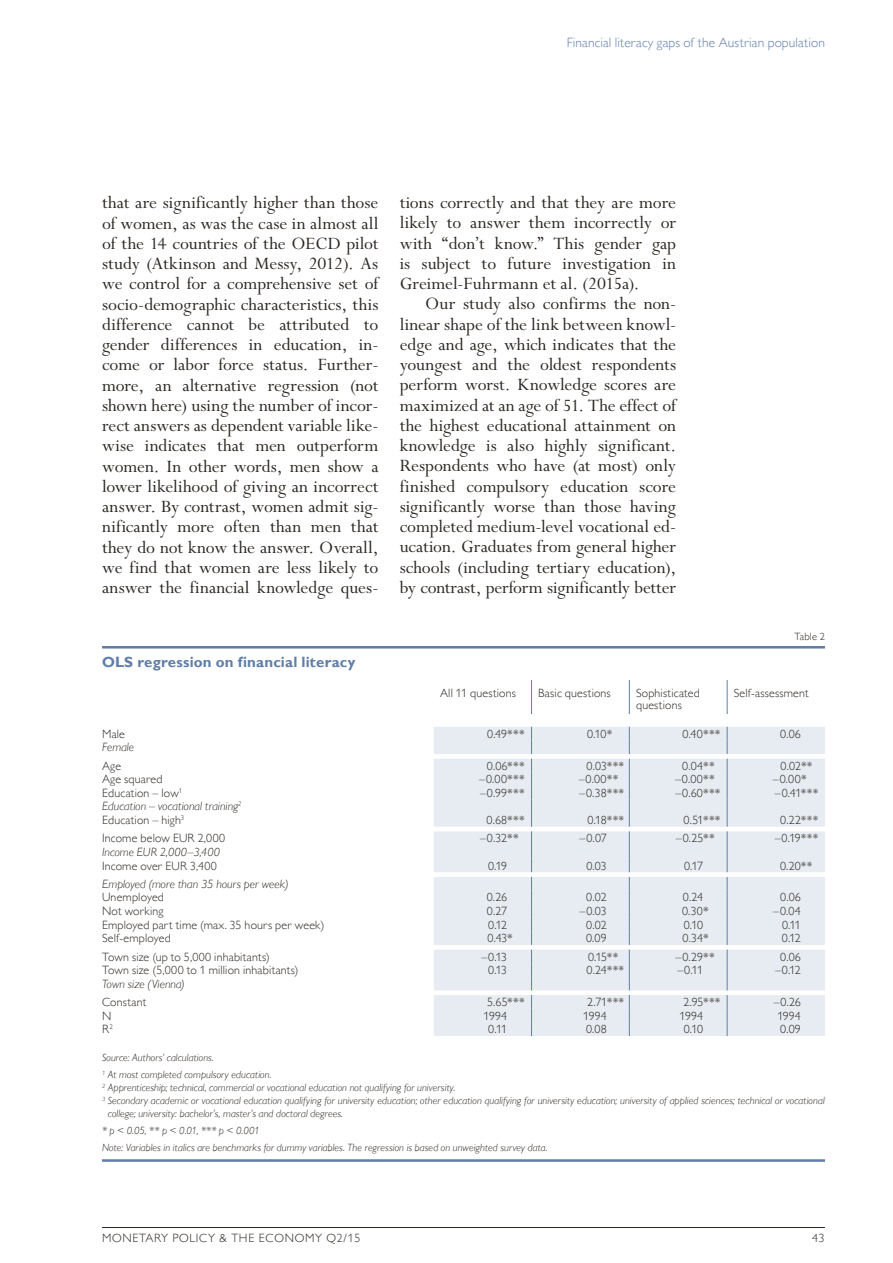
<style>
.page{position:relative;width:893px;height:1263px;background:#fff}
.page>*{position:absolute;margin:0;border:0;box-sizing:border-box;transform-origin:0 0}
.t1{font:19.5px/20.2px "Perpetua Std";color:#2b2620;text-align:justify}
.t2{font:700 15px "Gill Sans MT Pro";letter-spacing:.01em;color:#607ea9}
.t3{font:300 13.5px "Gill Sans MT Pro";letter-spacing:.01em;color:#607ea9}
.t4{font:300 12px/12.8px "Gill Sans MT Pro";letter-spacing:.015em;color:#2b2620}
.t5{font:italic 300 12px/13.6px "Gill Sans MT Pro";letter-spacing:.005em;color:#2b2620}
.t6{font:300 12px "Gill Sans MT Pro";letter-spacing:.06em;color:#2b2620}
.t7{font:italic 300 10.5px/17px "Gill Sans MT Pro";letter-spacing:.01em;color:#2b2620}
.t8{font:300 10.5px "Gill Sans MT Pro";letter-spacing:.02em;color:#2b2620}
.s1{font-style:normal}
</style>
<div class="page">
<hr style="left:102px;top:1227px;width:723px;height:1px;background:#2b2620">
<svg style="left:434px;top:727px;width:391px;height:309px;fill:#e7ecf2"></svg>
<svg style="left:531px;top:727px;width:1px;height:309px"></svg>
<svg style="left:629px;top:727px;width:1px;height:309px"></svg>
<svg style="left:727px;top:727px;width:1px;height:309px"></svg>
<hr style="left:531px;top:680px;width:1px;height:34px;background:#607ea9">
<hr style="left:629px;top:680px;width:1px;height:34px;background:#607ea9">
<hr style="left:727px;top:680px;width:1px;height:34px;background:#607ea9">
<hr style="left:102px;top:646px;width:723px;height:2px;background:#607ea9">
<hr style="left:102px;top:1159px;width:723px;height:3px;background:#607ea9">
<p class="t3" style="left:567px;top:35px;width:260px">Financial literacy gaps of the Austrian population</p>
<p class="t1" style="left:102px;top:193px;width:278px">that are significantly higher than those of women, as was the case in almost all of the 14 countries of the OECD pilot study (Atkinson and Messy, 2012). As we control for a comprehensive set of socio-demographic characteristics, this difference cannot be attributed to gender differences in education, in&shy;come or labor force status. Further&shy;more, an alternative regression (not shown here) using the number of incor&shy;rect answers as dependent variable like&shy;wise indicates that men outperform women. In other words, men show a lower likelihood of giving an incorrect answer. By contrast, women admit sig&shy;nificantly more often than men that they do not know the answer. Overall, we find that women are less likely to answer the financial knowledge ques-</p>
<p class="t1" style="left:400px;top:193px;width:278px">tions correctly and that they are more likely to answer them incorrectly or with “don’t know.” This gender gap is subject to future investigation in Greimel-Fuhrmann et al. (2015a).</p>
<p class="t1" style="left:400px;top:294px;width:278px;text-indent:26px">Our study also confirms the non&shy;linear shape of the link between knowl&shy;edge and age, which indicates that the youngest and the oldest respondents perform worst. Knowledge scores are maximized at an age of 51. The effect of the highest educational attainment on knowledge is also highly significant.<br>Respondents who have (at most) only finished compulsory education score significantly worse than those having completed medium-level vocational ed&shy;ucation. Graduates from general higher schools (including tertiary education), by contrast, perform significantly better</p>
<p class="t2" style="left:102px;top:653px;width:255px">OLS regression on financial literacy</p>
<p class="t8" style="left:794px;top:630px;width:32px">Table 2</p>
<p class="t4" style="left:440px;top:686px;width:77px">All 11 questions</p>
<p class="t4" style="left:538px;top:686px;width:74px">Basic questions</p>
<p class="t4" style="left:636px;top:686px;width:65px">Sophisticated questions</p>
<p class="t4" style="left:734px;top:686px;width:77px">Self-assessment</p>
<p class="t4" style="left:102px;top:727px;width:24px">Male</p>
<p class="t4" style="left:487px;top:727px;width:39px">0.49***</p>
<p class="t4" style="left:587px;top:727px;width:27px">0.10*</p>
<p class="t4" style="left:683px;top:727px;width:40px">0.40***</p>
<p class="t4" style="left:780px;top:727px;width:22px">0.06</p>
<p class="t5" style="left:102px;top:740px;width:34px">Female</p>
<p class="t4" style="left:102px;top:759px;width:20px">Age</p>
<p class="t4" style="left:487px;top:759px;width:39px">0.06***</p>
<p class="t4" style="left:587px;top:759px;width:39px">0.03***</p>
<p class="t4" style="left:682px;top:759px;width:34px">0.04**</p>
<p class="t4" style="left:780px;top:759px;width:33px">0.02**</p>
<p class="t4" style="left:102px;top:772px;width:62px">Age squared</p>
<p class="t4" style="left:479px;top:772px;width:47px">–0.00***</p>
<p class="t4" style="left:579px;top:772px;width:41px">–0.00**</p>
<p class="t4" style="left:675px;top:772px;width:41px">–0.00**</p>
<p class="t4" style="left:773px;top:772px;width:35px">–0.00*</p>
<p class="t4" style="left:102px;top:786px;width:82px">Education – low<sup>1</sup></p>
<p class="t4" style="left:480px;top:786px;width:46px">–0.99***</p>
<p class="t4" style="left:579px;top:786px;width:46px">–0.38***</p>
<p class="t4" style="left:675px;top:786px;width:47px">–0.60***</p>
<p class="t4" style="left:775px;top:786px;width:45px">–0.41***</p>
<p class="t5" style="left:102px;top:799px;width:141px">Education – vocational training<sup>2<br></sup><span class="s1">Education – high</span><sup>3</sup></p>
<p class="t4" style="left:487px;top:813px;width:40px">0.68***</p>
<p class="t4" style="left:587px;top:813px;width:38px">0.18***</p>
<p class="t4" style="left:684px;top:813px;width:38px">0.51***</p>
<p class="t4" style="left:780px;top:813px;width:40px">0.22***</p>
<p class="t4" style="left:102px;top:832px;width:125px">Income below EUR 2,000</p>
<p class="t4" style="left:480px;top:832px;width:40px">–0.32**</p>
<p class="t4" style="left:580px;top:832px;width:29px">–0.07</p>
<p class="t4" style="left:676px;top:832px;width:40px">–0.25**</p>
<p class="t4" style="left:775px;top:832px;width:45px">–0.19***</p>
<p class="t5" style="left:102px;top:845px;width:120px">Income EUR 2,000–3,400</p>
<p class="t4" style="left:102px;top:859px;width:116px">Income over EUR 3,400</p>
<p class="t4" style="left:488px;top:859px;width:21px">0.19</p>
<p class="t4" style="left:586px;top:859px;width:22px">0.03</p>
<p class="t4" style="left:684px;top:859px;width:21px">0.17</p>
<p class="t4" style="left:780px;top:859px;width:34px">0.20**</p>
<p class="t5" style="left:102px;top:877px;width:188px">Employed (more than 35 hours per week)</p>
<p class="t4" style="left:102px;top:891px;width:63px">Unemployed</p>
<p class="t4" style="left:487px;top:891px;width:22px">0.26</p>
<p class="t4" style="left:586px;top:891px;width:22px">0.02</p>
<p class="t4" style="left:683px;top:891px;width:22px">0.24</p>
<p class="t4" style="left:780px;top:891px;width:22px">0.06</p>
<p class="t4" style="left:102px;top:904px;width:63px">Not working</p>
<p class="t4" style="left:487px;top:904px;width:22px">0.27</p>
<p class="t4" style="left:580px;top:904px;width:29px">–0.03</p>
<p class="t4" style="left:682px;top:904px;width:28px">0.30*</p>
<p class="t4" style="left:773px;top:904px;width:29px">–0.04</p>
<p class="t4" style="left:102px;top:918px;width:224px">Employed part time (max. 35 hours per week)</p>
<p class="t4" style="left:488px;top:918px;width:21px">0.12</p>
<p class="t4" style="left:586px;top:918px;width:22px">0.02</p>
<p class="t4" style="left:684px;top:918px;width:21px">0.10</p>
<p class="t4" style="left:782px;top:918px;width:20px">0.11</p>
<p class="t4" style="left:102px;top:932px;width:70px">Self-employed</p>
<p class="t4" style="left:488px;top:932px;width:27px">0.43*</p>
<p class="t4" style="left:586px;top:932px;width:22px">0.09</p>
<p class="t4" style="left:682px;top:932px;width:28px">0.34*</p>
<p class="t4" style="left:782px;top:932px;width:21px">0.12</p>
<p class="t4" style="left:102px;top:950px;width:169px">Town size (up to 5,000 inhabitants)</p>
<p class="t4" style="left:481px;top:950px;width:27px">–0.13</p>
<p class="t4" style="left:588px;top:950px;width:32px">0.15**</p>
<p class="t4" style="left:676px;top:950px;width:40px">–0.29**</p>
<p class="t4" style="left:780px;top:950px;width:22px">0.06</p>
<p class="t4" style="left:102px;top:963px;width:198px">Town size (5,000 to 1 million inhabitants)</p>
<p class="t4" style="left:488px;top:963px;width:20px">0.13</p>
<p class="t4" style="left:587px;top:963px;width:39px">0.24***</p>
<p class="t4" style="left:677px;top:963px;width:27px">–0.11</p>
<p class="t4" style="left:775px;top:963px;width:27px">–0.12</p>
<p class="t5" style="left:102px;top:977px;width:84px">Town size (Vienna)</p>
<p class="t4" style="left:102px;top:995px;width:46px">Constant</p>
<p class="t4" style="left:487px;top:995px;width:39px">5.65***</p>
<p class="t4" style="left:587px;top:995px;width:39px">2.71***</p>
<p class="t4" style="left:684px;top:995px;width:38px">2.95***</p>
<p class="t4" style="left:774px;top:995px;width:29px">–0.26</p>
<p class="t4" style="left:102px;top:1009px;width:11px">N</p>
<p class="t4" style="left:484px;top:1009px;width:25px">1994</p>
<p class="t4" style="left:583px;top:1009px;width:25px">1994</p>
<p class="t4" style="left:680px;top:1009px;width:25px">1994</p>
<p class="t4" style="left:777px;top:1009px;width:25px">1994</p>
<p class="t4" style="left:102px;top:1023px;width:13px">R<sup>2</sup></p>
<p class="t4" style="left:488px;top:1022px;width:20px">0.11</p>
<p class="t4" style="left:586px;top:1022px;width:22px">0.08</p>
<p class="t4" style="left:684px;top:1022px;width:21px">0.10</p>
<p class="t4" style="left:780px;top:1022px;width:22px">0.09</p>
<p class="t7" style="left:102px;top:1049px;width:171px">Source: Authors’ calculations.<br><sup>1</sup> At most completed compulsory education.</p>
<p class="t7" style="left:102px;top:1079px;width:355px"><sup>2</sup> Apprenticeship; technical, commercial or vocational education not qualifying for university.</p>
<p class="t7" style="left:102px;top:1092px;width:724px"><sup>3</sup> Secondary academic or vocational education qualifying for university education; other education qualifying for university education; university of applied sciences; technical or vocational</p>
<p class="t7" style="left:108px;top:1104px;width:237px">college; university: bachelor’s, master’s and doctoral degrees.</p>
<p class="t7" style="left:102px;top:1121px;width:447px">* p &lt; 0.05, ** p &lt; 0.01, *** p &lt; 0.001<br>Note: Variables in italics are benchmarks for dummy variables. The regression is based on unweighted survey data.</p>
<p class="t6" style="left:102px;top:1231px;width:260px">MONETARY POLICY &amp; THE ECONOMY Q2/15</p>
<p class="t4" style="left:812px;top:1232px;width:14px">43</p>
</div>
